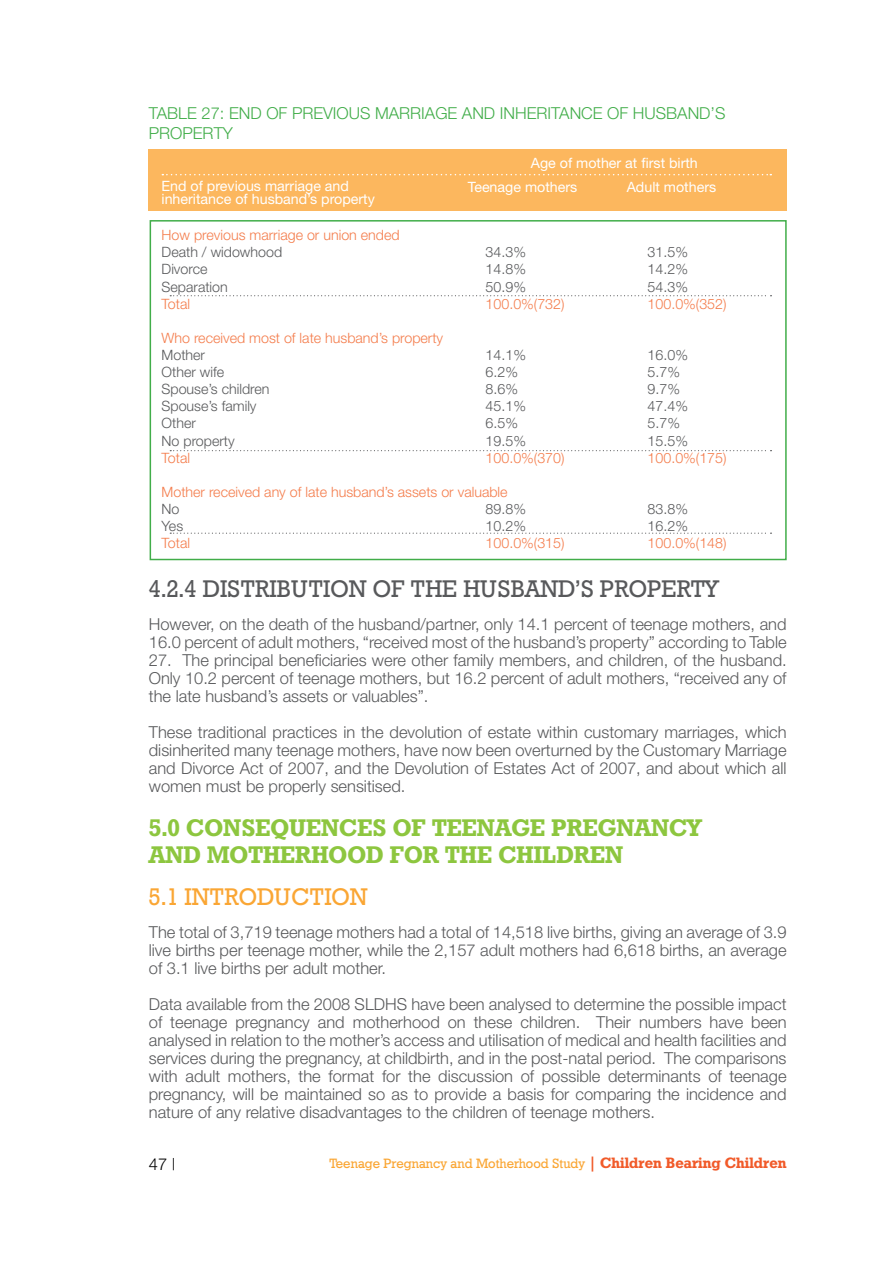
<style>
.page{position:relative;width:893px;height:1263px;background:#fff}
.page>*{position:absolute;margin:0;border:0;box-sizing:border-box;transform-origin:0 0}
.t1{font:24px/27px "Geometric Slab 712 BT Bold A";color:#8dc63f}
.t2{font:24px "Geometric Slab 712 BT Medium A";color:#58595b}
.t3{font:24px "Geometric Slab 712 BT Medium A";color:#faa634}
.t4{font:300 16.5px/18px "Helvetica Neue";color:#58595b;text-align:justify}
.t5{font:300 16.5px/19.8px "Helvetica Neue";color:#41ad49}
.t6{font:300 16.5px "Helvetica Neue";color:#000}
.t7{font:300 14.25px "Helvetica Neue";color:#58595b}
.t8{font:300 14.25px "Helvetica Neue";color:#f47c4b}
.t9{font:14.25px/24.5px "Helvetica Neue";color:#fff}
.t10{font:13.5px "Geometric Slab 712 BT Medium A";color:#faa634}
.s1{font-family:"Geometric Slab 712 BT Bold A";font-size:15px;color:#f15a29}
</style>
<div class="page">
<div style="left:148px;top:150px;width:639px;height:61px;background:#fcb75e"></div>
<svg style="left:162px;top:174px;width:609px;height:1px"></svg>
<svg style="left:170px;top:295px;width:601px;height:1px"></svg>
<svg style="left:170px;top:450px;width:601px;height:1px"></svg>
<svg style="left:170px;top:533px;width:601px;height:1px"></svg>
<div style="left:150px;top:220px;width:637px;height:340px;border:2px solid #41ad49"></div>
<p class="t5" style="left:149px;top:103px;width:578px">TABLE 27: END OF PREVIOUS MARRIAGE AND INHERITANCE OF HUSBAND’S<br>PROPERTY</p>
<p class="t9" style="left:468px;top:150px;width:232px;text-indent:63px">Age of mother at first birth<br>Teenage mothers</p>
<p class="t9" style="left:162px;top:179px;width:215px;line-height:13.5px">End of previous marriage and inheritance of husband’s property</p>
<p class="t9" style="left:627px;top:174px;width:91px">Adult mothers</p>
<p class="t8" style="left:162px;top:226px;width:240px">How previous marriage or union ended</p>
<p class="t7" style="left:162px;top:244px;width:122px">Death / widowhood</p>
<p class="t7" style="left:486px;top:244px;width:42px">34.3%</p>
<p class="t7" style="left:648px;top:244px;width:42px">31.5%</p>
<p class="t7" style="left:162px;top:261px;width:47px">Divorce</p>
<p class="t7" style="left:486px;top:261px;width:42px">14.8%</p>
<p class="t7" style="left:648px;top:261px;width:42px">14.2%</p>
<p class="t7" style="left:162px;top:278px;width:68px">Separation</p>
<p class="t7" style="left:486px;top:278px;width:42px">50.9%</p>
<p class="t7" style="left:648px;top:278px;width:42px">54.3%</p>
<p class="t8" style="left:162px;top:295px;width:30px">Total</p>
<p class="t8" style="left:486px;top:295px;width:80px">100.0%(732)</p>
<p class="t8" style="left:648px;top:295px;width:80px">100.0%(352)</p>
<p class="t8" style="left:162px;top:329px;width:283px">Who received most of late husband’s property</p>
<p class="t7" style="left:162px;top:346px;width:45px">Mother</p>
<p class="t7" style="left:486px;top:346px;width:42px">14.1%</p>
<p class="t7" style="left:648px;top:346px;width:42px">16.0%</p>
<p class="t7" style="left:162px;top:363px;width:64px">Other wife</p>
<p class="t7" style="left:486px;top:363px;width:34px">6.2%</p>
<p class="t7" style="left:648px;top:363px;width:34px">5.7%</p>
<p class="t7" style="left:162px;top:380px;width:109px">Spouse’s children</p>
<p class="t7" style="left:486px;top:380px;width:34px">8.6%</p>
<p class="t7" style="left:648px;top:380px;width:34px">9.7%</p>
<p class="t7" style="left:162px;top:397px;width:97px">Spouse’s family</p>
<p class="t7" style="left:486px;top:397px;width:42px">45.1%</p>
<p class="t7" style="left:648px;top:397px;width:42px">47.4%</p>
<p class="t7" style="left:162px;top:415px;width:36px">Other</p>
<p class="t7" style="left:486px;top:415px;width:34px">6.5%</p>
<p class="t7" style="left:648px;top:415px;width:34px">5.7%</p>
<p class="t7" style="left:162px;top:432px;width:75px">No property</p>
<p class="t7" style="left:486px;top:432px;width:42px">19.5%</p>
<p class="t7" style="left:648px;top:432px;width:42px">15.5%</p>
<p class="t8" style="left:162px;top:449px;width:30px">Total</p>
<p class="t8" style="left:486px;top:449px;width:80px">100.0%(370)</p>
<p class="t8" style="left:648px;top:449px;width:80px">100.0%(175)</p>
<p class="t8" style="left:162px;top:483px;width:348px">Mother received any of late husband’s assets or valuable</p>
<p class="t7" style="left:162px;top:500px;width:19px">No</p>
<p class="t7" style="left:486px;top:500px;width:42px">89.8%</p>
<p class="t7" style="left:648px;top:500px;width:42px">83.8%</p>
<p class="t7" style="left:162px;top:517px;width:23px">Yes</p>
<p class="t7" style="left:486px;top:517px;width:42px">10.2%</p>
<p class="t7" style="left:648px;top:517px;width:42px">16.2%</p>
<p class="t8" style="left:162px;top:534px;width:30px">Total</p>
<p class="t8" style="left:486px;top:534px;width:80px">100.0%(315)</p>
<p class="t8" style="left:648px;top:534px;width:80px">100.0%(148)</p>
<h1 class="t2" style="left:149px;top:574px;width:571px">4.2.4 DISTRIBUTION OF THE HUSBAND’S PROPERTY</h1>
<p class="t4" style="left:149px;top:615px;width:639px">However, on the death of the husband/partner, only 14.1 percent of teenage mothers, and<br>16.0 percent of adult mothers, “received most of the husband’s property” according to Table</p>
<p class="t4" style="left:149px;top:651px;width:639px">27. The principal beneficiaries were other family members, and children, of the husband.<br>Only 10.2 percent of teenage mothers, but 16.2 percent of adult mothers, “received any of the late husband’s assets or valuables”.</p>
<p class="t4" style="left:149px;top:723px;width:639px">These traditional practices in the devolution of estate within customary marriages, which disinherited many teenage mothers, have now been overturned by the Customary Marriage and Divorce Act of 2007, and the Devolution of Estates Act of 2007, and about which all women must be properly sensitised.</p>
<h1 class="t1" style="left:149px;top:813px;width:554px">5.0 CONSEQUENCES OF TEENAGE PREGNANCY<br>AND MOTHERHOOD FOR THE CHILDREN</h1>
<h1 class="t3" style="left:149px;top:882px;width:221px">5.1 INTRODUCTION</h1>
<p class="t4" style="left:149px;top:922px;width:639px">The total of 3,719 teenage mothers had a total of 14,518 live births, giving an average of 3.9 live births per teenage mother, while the 2,157 adult mothers had 6,618 births, an average of 3.1 live births per adult mother.</p>
<p class="t4" style="left:149px;top:994px;width:639px">Data available from the 2008 SLDHS have been analysed to determine the possible impact of teenage pregnancy and motherhood on these children. Their numbers have been analysed in relation to the mother’s access and utilisation of medical and health facilities and services during the pregnancy, at childbirth, and in the post-natal period. The comparisons with adult mothers, the format for the discussion of possible determinants of teenage pregnancy, will be maintained so as to provide a basis for comparing the incidence and nature of any relative disadvantages to the children of teenage mothers.</p>
<p class="t6" style="left:149px;top:1154px;width:28px">47 |</p>
<p class="t10" style="left:329px;top:1155px;width:459px">Teenage Pregnancy and Motherhood Study <span class="s1">| Children Bearing Children</span></p>
</div>
